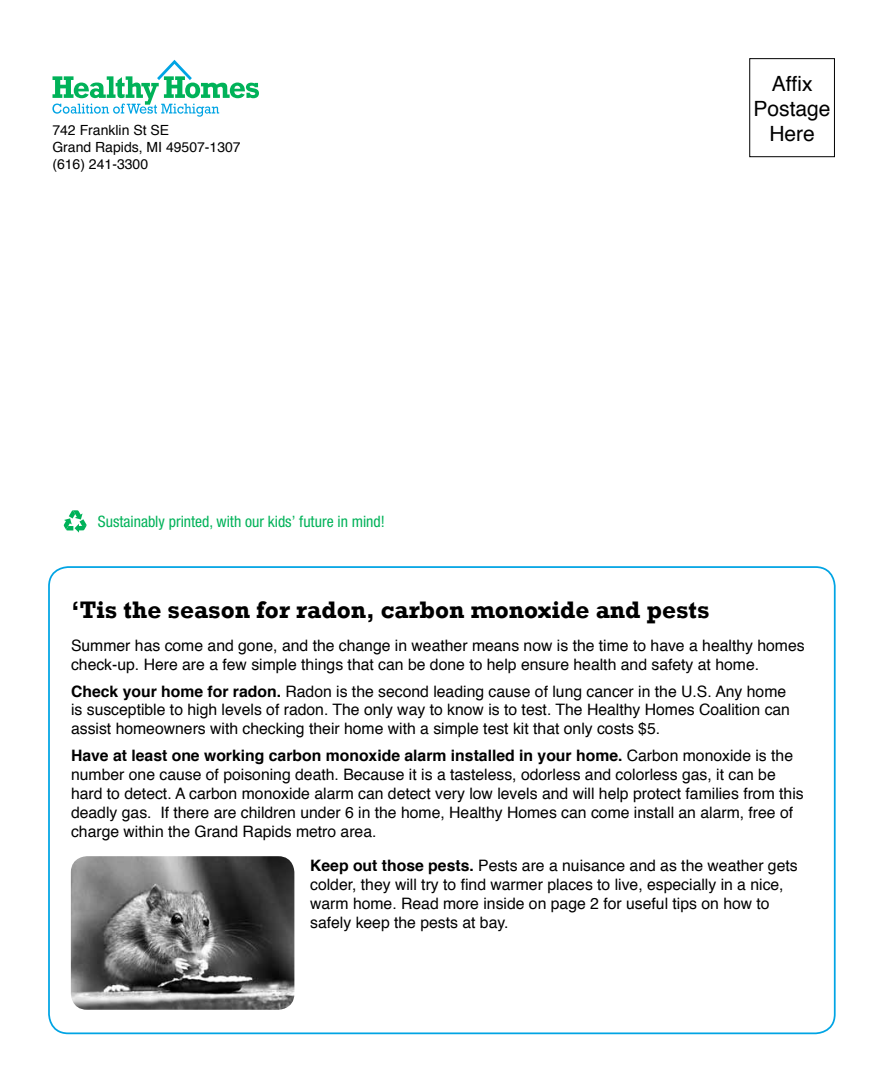
<style>
.page{position:relative;width:882px;height:1071px;background:#fff}
.page>*{position:absolute;margin:0;border:0;box-sizing:border-box;transform-origin:0 0}
.t1{font:700 24.5px "Rockwell";color:#000}
.t2{font:21px/25.2px "Helvetica";color:#000;text-align:center}
.t3{font:15.75px/18.9px "Helvetica";color:#000}
.t4{font:condensed 15.75px "Helvetica Neue";color:#00b259}
.t5{font:14px/16.8px "Helvetica";color:#000}
.s1{font-weight:700}
</style>
<div class="page">
<svg style="left:52px;top:60px;width:207px;height:57px"></svg>
<div style="left:749px;top:58px;width:86px;height:99px;border:1px solid #000"></div>
<svg style="left:64px;top:510px;width:23px;height:23px"></svg>
<img style="left:71px;top:856px;width:223px;height:154px">
<p class="t5" style="left:52px;top:122px;width:190px">742 Franklin St SE<br>Grand Rapids, MI 49507-1307 (616) 241-3300</p>
<p class="t4" style="left:98px;top:512px;width:289px">Sustainably printed, with our kids’ future in mind!</p>
<h2 class="t2" style="left:754px;top:72px;width:79px">Affix<br>Postage<br>Here</h2>
<h1 class="t1" style="left:71px;top:595px;width:640px">‘Tis the season for radon, carbon monoxide and pests</h1>
<p class="t3" style="left:71px;top:636px;width:735px">Summer has come and gone, and the change in weather means now is the time to have a healthy homes check-up. Here are a few simple things that can be done to help ensure health and safety at home.</p>
<p class="t3" style="left:71px;top:682px;width:721px"><span class="s1">Check your home for radon.</span> Radon is the second leading cause of lung cancer in the U.S. Any home is susceptible to high levels of radon. The only way to know is to test. The Healthy Homes Coalition can assist homeowners with checking their home with a simple test kit that only costs $5.</p>
<p class="t3" style="left:71px;top:747px;width:734px"><span class="s1">Have at least one working carbon monoxide alarm installed in your home.</span> Carbon monoxide is the number one cause of poisoning death. Because it is a tasteless, odorless and colorless gas, it can be hard to detect. A carbon monoxide alarm can detect very low levels and will help protect families from this deadly gas. If there are children under 6 in the home, Healthy Homes can come install an alarm, free of charge within the Grand Rapids metro area.</p>
<p class="t3" style="left:310px;top:857px;width:489px"><span class="s1">Keep out those pests.</span> Pests are a nuisance and as the weather gets colder, they will try to find warmer places to live, especially in a nice, warm home. Read more inside on page 2 for useful tips on how to safely keep the pests at bay.</p>
</div>
